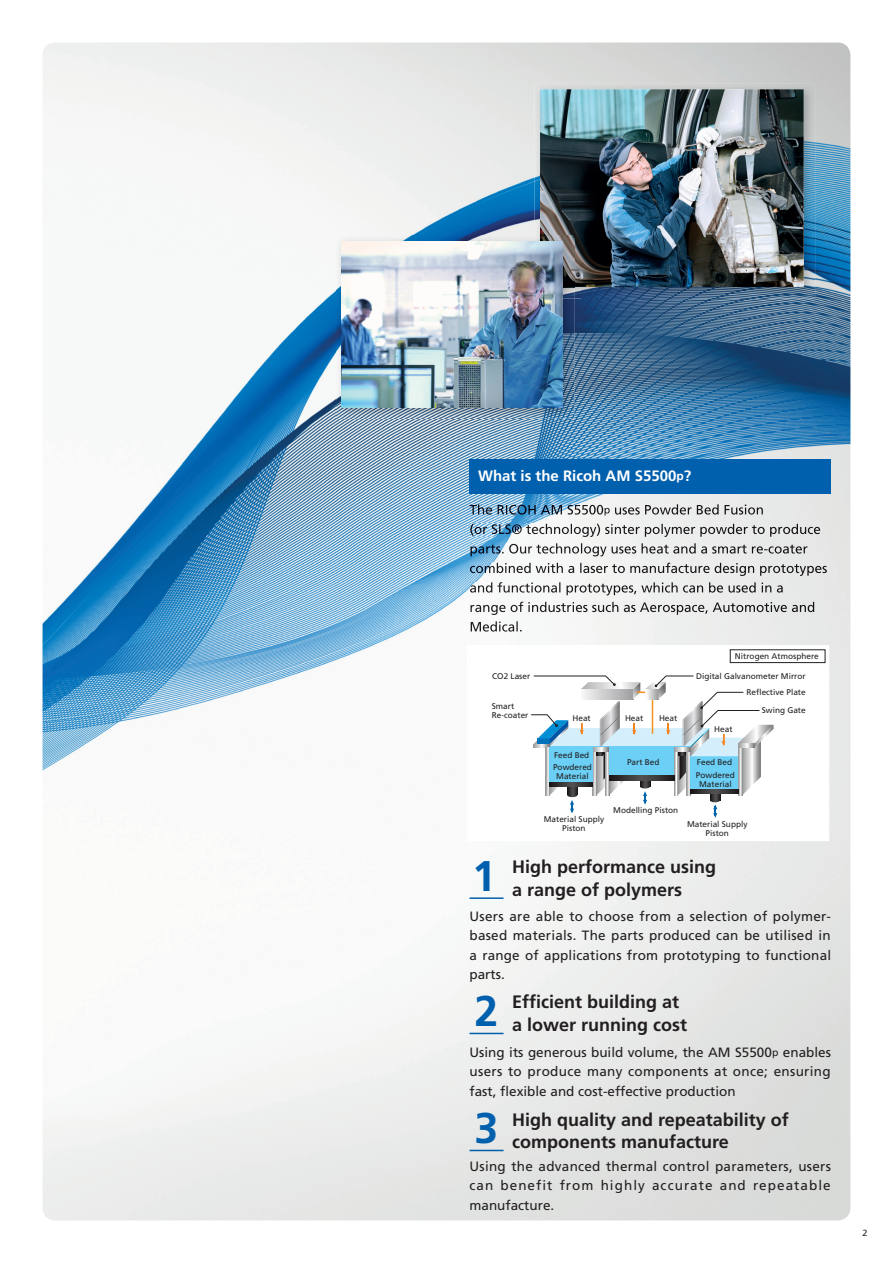
<style>
.page{position:relative;width:893px;height:1263px;background:#fff}
.page>*{position:absolute;margin:0;border:0;box-sizing:border-box;transform-origin:0 0}
.t1{font:700 42.9px "Frutiger";color:#0160ae}
.t2{font:700 18px/22.5px "Frutiger";color:#231f20}
.t3{font:700 15px "Frutiger";color:#fff}
.t4{font:13.5px/19.5px "Frutiger";letter-spacing:.01em;color:#231f20;text-align:justify}
.t5{font:9px "Frutiger";color:#231f20}
.t6{font:8.25px/9px "Frutiger LT Std";color:#231f20}
.s1{font-size:12px}
.s2{font-size:10.5px}
</style>
<div class="page">
<img style="left:43px;top:43px;width:807px;height:1177px">
<img style="left:535px;top:84px;width:280px;height:53px">
<img style="left:535px;top:137px;width:46px;height:161px">
<img style="left:769px;top:137px;width:46px;height:161px">
<img style="left:581px;top:287px;width:188px;height:11px">
<img style="left:540px;top:89px;width:264px;height:198px">
<img style="left:336px;top:236px;width:238px;height:183px">
<img style="left:535px;top:236px;width:39px;height:62px">
<img style="left:540px;top:236px;width:34px;height:51px">
<img style="left:342px;top:241px;width:221px;height:166px">
<img style="left:470px;top:504px;width:133px;height:11px">
<svg style="left:605px;top:508px;width:5px;height:8px"></svg>
<img style="left:610px;top:504px;width:154px;height:11px">
<img style="left:470px;top:524px;width:351px;height:13px">
<img style="left:470px;top:543px;width:338px;height:13px">
<img style="left:470px;top:563px;width:357px;height:13px">
<img style="left:470px;top:582px;width:314px;height:13px">
<img style="left:470px;top:602px;width:345px;height:13px">
<img style="left:471px;top:621px;width:55px;height:11px">
<div style="left:469px;top:459px;width:362px;height:34px;background:#0160ae"></div>
<hr style="left:469px;top:897px;width:34px;height:2px;background:#0160ae">
<hr style="left:469px;top:1033px;width:34px;height:1px;background:#0160ae">
<hr style="left:469px;top:1150px;width:34px;height:1px;background:#0160ae">
<div style="left:468px;top:645px;width:361px;height:196px;background:#fff"></div>
<div style="left:730px;top:649px;width:95px;height:14px;border:1px solid #231f20"></div>
<svg style="left:531px;top:675px;width:242px;height:143px"></svg>
<p class="t3" style="left:478px;top:467px;width:215px">What is the Ricoh AM S5500<span class="s1">p</span>?</p>
<p class="t6" style="left:492px;top:672px;width:40px">CO2 Laser</p>
<p class="t6" style="left:492px;top:701px;width:38px">Smart<br>Re-coater</p>
<p class="t6" style="left:572px;top:713px;width:20px">Heat</p>
<p class="t6" style="left:625px;top:713px;width:20px">Heat</p>
<p class="t6" style="left:659px;top:713px;width:20px">Heat</p>
<p class="t6" style="left:735px;top:652px;width:85px">Nitrogen Atmosphere</p>
<p class="t6" style="left:696px;top:667px;width:111px;line-height:16.6px;text-align:right">Digital Galvanometer Mirror<br>Reflective Plate</p>
<p class="t6" style="left:762px;top:705px;width:46px">Swing Gate</p>
<p class="t6" style="left:714px;top:724px;width:20px">Heat</p>
<p class="t6" style="left:553px;top:749px;width:40px;line-height:12.3px">Feed Bed<br>Powdered</p>
<p class="t6" style="left:556px;top:772px;width:34px">Material</p>
<p class="t6" style="left:544px;top:815px;width:62px;text-align:center">Material Supply<br>Piston</p>
<p class="t6" style="left:627px;top:758px;width:34px">Part Bed</p>
<p class="t6" style="left:696px;top:756px;width:40px;line-height:12.3px">Feed Bed<br>Powdered</p>
<p class="t6" style="left:699px;top:779px;width:34px">Material</p>
<p class="t6" style="left:613px;top:805px;width:67px">Modelling Piston</p>
<p class="t6" style="left:687px;top:819px;width:62px;text-align:center">Material Supply<br>Piston</p>
<h1 class="t1" style="left:472px;top:851px;width:25px">1</h1>
<h2 class="t2" style="left:512px;top:856px;width:206px">High performance using a range of polymers</h2>
<p class="t4" style="left:469px;top:906px;width:363px">Users are able to choose from a selection of polymer&shy;based materials. The parts produced can be utilised in a range of applications from prototyping to functional parts.</p>
<h1 class="t1" style="left:475px;top:986px;width:25px">2</h1>
<h2 class="t2" style="left:512px;top:990px;width:177px">Efficient building at a lower running cost</h2>
<p class="t4" style="left:469px;top:1042px;width:363px">Using its generous build volume, the AM S5500<span class="s2">p</span> enables users to produce many components at once; ensuring fast, flexible and cost-effective production</p>
<h2 class="t2" style="left:512px;top:1108px;width:278px">High quality and repeatability of components manufacture</h2>
<p class="t4" style="left:469px;top:1156px;width:363px">Using the advanced thermal control parameters, users can benefit from highly accurate and repeatable manufacture.</p>
<h1 class="t1" style="left:475px;top:1103px;width:25px">3</h1>
<p class="t5" style="left:862px;top:1228px;width:7px">2</p>
</div>
